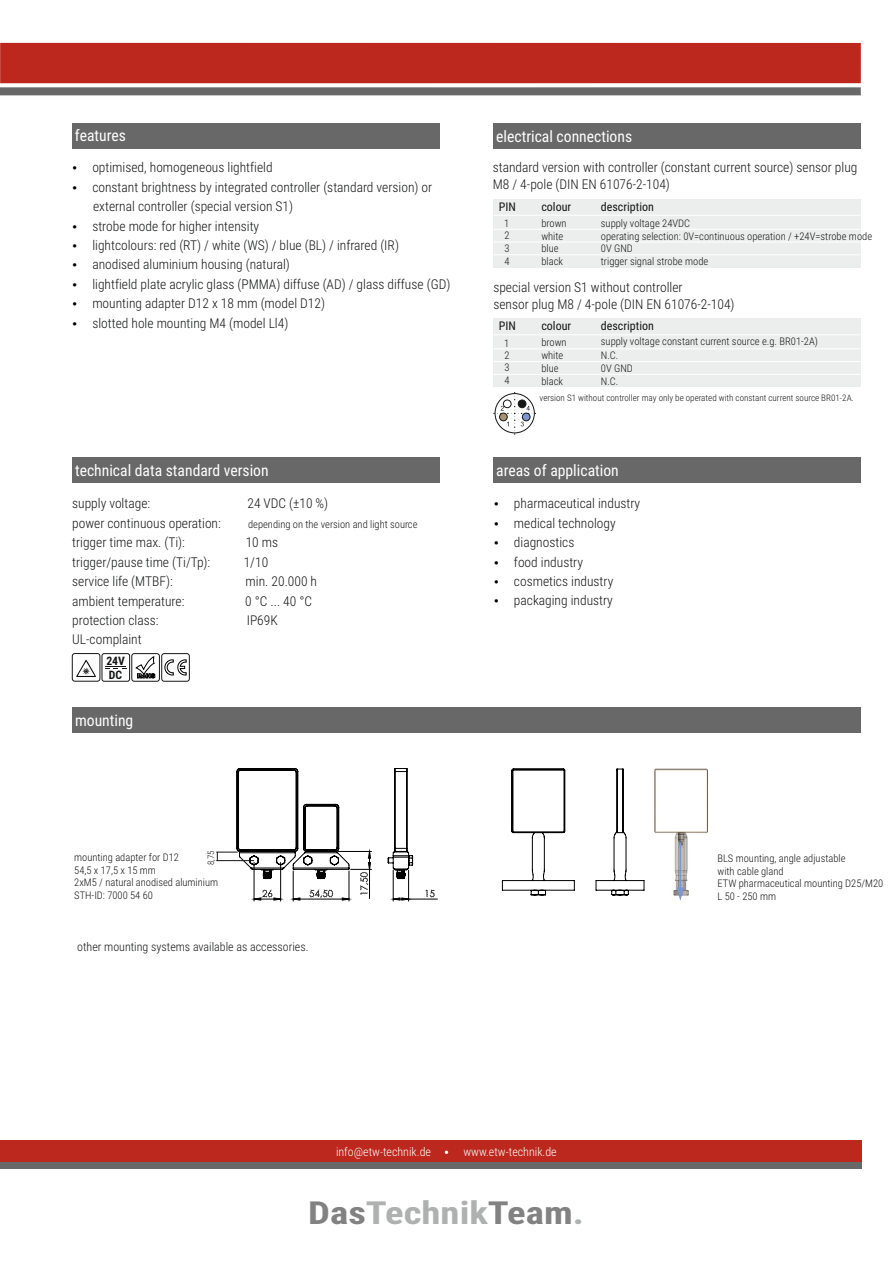
<style>
.page{position:relative;width:893px;height:1263px;background:#fff}
.page>*{position:absolute;margin:0;border:0;box-sizing:border-box;transform-origin:0 0}
.t1{font:700 31.8px "Roboto Condensed";color:#afb0b0;scale:1.22 1}
.t2{font:15.9px "Roboto Condensed";color:#fff}
.t3{font:300 13.5px/19.5px "Roboto Condensed";color:#151616}
.t4{font:300 12px "Roboto Condensed";color:#151616}
.t5{font:12px "Roboto Condensed";color:#151616}
.t6{font:300 12px "Roboto Condensed";color:#fff}
.t7{font:700 11.7px/13.8px "Roboto Condensed";color:#151616}
.t8{font:300 10.5px/12.6px "Roboto Condensed";color:#151616}
.t9{font:300 9px "Roboto Condensed";color:#151616}
.s1{color:#818281}
</style>
<div class="page">
<div style="left:0;top:1140px;width:861px;height:21px;background:#bc281d"></div>
<div style="left:0;top:1163px;width:861px;height:6px;background:#686868"></div>
<svg style="left:445px;top:1150px;width:3px;height:4px"></svg>
<hr style="left:254px;top:862px;width:1px;height:39px;background:#000">
<hr style="left:280px;top:862px;width:1px;height:39px;background:#000">
<hr style="left:293px;top:871px;width:1px;height:30px;background:#000">
<hr style="left:349px;top:871px;width:1px;height:30px;background:#000">
<hr style="left:393px;top:870px;width:1px;height:31px;background:#000">
<hr style="left:408px;top:870px;width:1px;height:31px;background:#000">
<svg style="left:393px;top:890px;width:44px;height:10px"></svg>
<svg style="left:388px;top:768px;width:25px;height:111px"></svg>
<svg style="left:216px;top:768px;width:156px;height:132px"></svg>
<svg style="left:502px;top:769px;width:73px;height:126px"></svg>
<svg style="left:596px;top:769px;width:48px;height:126px"></svg>
<img style="left:654px;top:768px;width:54px;height:128px">
<div style="left:72px;top:123px;width:367px;height:26px;background:#686868"></div>
<div style="left:72px;top:457px;width:367px;height:26px;background:#686868"></div>
<div style="left:493px;top:124px;width:368px;height:25px;background:#686868"></div>
<div style="left:493px;top:199px;width:368px;height:68px;background:#eceded"></div>
<hr style="left:493px;top:215px;width:368px;height:1px;background:#fff">
<hr style="left:493px;top:229px;width:368px;height:1px;background:#fff">
<hr style="left:493px;top:242px;width:368px;height:1px;background:#fff">
<hr style="left:493px;top:254px;width:368px;height:1px;background:#fff">
<div style="left:493px;top:319px;width:368px;height:68px;background:#eceded"></div>
<hr style="left:493px;top:334px;width:368px;height:1px;background:#fff">
<hr style="left:493px;top:348px;width:368px;height:1px;background:#fff">
<hr style="left:493px;top:361px;width:368px;height:1px;background:#fff">
<hr style="left:493px;top:374px;width:368px;height:1px;background:#fff">
<svg style="left:493px;top:392px;width:43px;height:43px"></svg>
<div style="left:0;top:43px;width:861px;height:40px;background:#bc281d"></div>
<div style="left:0;top:87px;width:861px;height:8px;background:#686868"></div>
<div style="left:72px;top:707px;width:789px;height:26px;background:#686868"></div>
<div style="left:493px;top:457px;width:368px;height:26px;background:#686868"></div>
<svg style="left:676px;top:843px;width:8px;height:58px"></svg>
<svg style="left:136px;top:656px;width:19px;height:22px"></svg>
<div style="left:132px;top:653px;width:28px;height:28px;border:1px solid #151616;border-radius:3px"></div>
<svg style="left:165px;top:659px;width:22px;height:16px"></svg>
<div style="left:162px;top:653px;width:28px;height:28px;border:1px solid #151616;border-radius:3px"></div>
<div style="left:102px;top:653px;width:28px;height:28px;border:1px solid #151616;border-radius:2px"></div>
<svg style="left:105px;top:666px;width:21px;height:3px"></svg>
<svg style="left:76px;top:660px;width:20px;height:17px"></svg>
<div style="left:72px;top:653px;width:28px;height:28px;border:1px solid #151616;border-radius:3px"></div>
<p class="t2" style="left:75px;top:129px;width:52px">features</p>
<p class="t3" style="left:92px;top:159px;width:341px">optimised, homogeneous lightfield<br>constant brightness by integrated controller (standard version) or external controller (special version S1)</p>
<p class="t3" style="left:92px;top:217px;width:168px">strobe mode for higher intensity</p>
<p class="t3" style="left:92px;top:256px;width:199px">anodised aluminium housing (natural)</p>
<p class="t3" style="left:92px;top:237px;width:308px">lightcolours: red (RT) / white (WS) / blue (BL) / infrared (IR)</p>
<p class="t3" style="left:92px;top:276px;width:359px">lightfield plate acrylic glass (PMMA) diffuse (AD) / glass diffuse (GD) mounting adapter D12 x 18 mm (model D12)<br>slotted hole mounting M4 (model Ll4)</p>
<p class="t2" style="left:75px;top:464px;width:195px">technical data standard version</p>
<p class="t3" style="left:72px;top:495px;width:80px">supply voltage:</p>
<p class="t3" style="left:247px;top:495px;width:82px">24 VDC (±10 %)</p>
<p class="t3" style="left:72px;top:534px;width:114px">trigger time max. (Ti):</p>
<p class="t3" style="left:246px;top:534px;width:34px">10 ms</p>
<p class="t3" style="left:72px;top:515px;width:150px">power continuous operation:</p>
<p class="t8" style="left:248px;top:519px;width:171px">depending on the version and light source</p>
<p class="t3" style="left:72px;top:553px;width:140px">trigger/pause time (Ti/Tp):</p>
<p class="t3" style="left:244px;top:553px;width:26px">1/10</p>
<p class="t3" style="left:72px;top:573px;width:102px">service life (MTBF):</p>
<p class="t3" style="left:246px;top:573px;width:73px">min. 20.000 h</p>
<p class="t3" style="left:72px;top:592px;width:114px">ambient temperature:</p>
<p class="t3" style="left:245px;top:592px;width:69px">0 °C ... 40 °C</p>
<p class="t3" style="left:72px;top:612px;width:88px">protection class:</p>
<p class="t3" style="left:247px;top:612px;width:33px">IP69K</p>
<p class="t3" style="left:72px;top:631px;width:71px">UL-complaint</p>
<p class="t7" style="left:106px;top:655px;width:20px">24V<br>DC</p>
<p class="t2" style="left:75px;top:714px;width:60px">mounting</p>
<p class="t2" style="left:496px;top:130px;width:137px">electrical connections</p>
<p class="t3" style="left:493px;top:161px;width:366px;line-height:16.2px">standard version with controller (constant current source) sensor plug<br>M8 / 4-pole (DIN EN 61076-2-104)</p>
<p class="t5" style="left:499px;top:202px;width:19px">PIN</p>
<p class="t5" style="left:541px;top:202px;width:31px">colour</p>
<p class="t5" style="left:601px;top:202px;width:55px">description</p>
<p class="t8" style="left:504px;top:218px;width:7px;text-align:justify">1<br>2<br>3<br>4</p>
<p class="t8" style="left:541px;top:218px;width:27px">brown white blue black</p>
<p class="t8" style="left:601px;top:218px;width:91px">supply voltage 24VDC</p>
<p class="t8" style="left:601px;top:231px;width:273px">operating selection: 0V=continuous operation / +24V=strobe mode<br>0V GND<br>trigger signal strobe mode</p>
<p class="t3" style="left:493px;top:279px;width:191px">special version S1 without controller</p>
<p class="t3" style="left:493px;top:295px;width:243px">sensor plug M8 / 4-pole (DIN EN 61076-2-104)</p>
<p class="t5" style="left:499px;top:321px;width:19px">PIN</p>
<p class="t5" style="left:541px;top:321px;width:31px">colour</p>
<p class="t5" style="left:601px;top:321px;width:55px">description</p>
<p class="t8" style="left:504px;top:338px;width:7px;text-align:justify">1<br>2<br>3<br>4</p>
<p class="t8" style="left:541px;top:337px;width:27px">brown white blue black</p>
<p class="t8" style="left:601px;top:336px;width:219px">supply voltage constant current source e.g. BR01-2A)</p>
<p class="t8" style="left:601px;top:350px;width:34px">N.C.<br>0V GND<br>N.C.</p>
<p class="t9" style="left:539px;top:394px;width:316px">version S1 without controller may only be operated with constant current source BR01-2A.</p>
<p class="t2" style="left:496px;top:464px;width:124px">areas of application</p>
<p class="t3" style="left:514px;top:514px;width:103px">medical technology</p>
<p class="t3" style="left:514px;top:553px;width:71px">food industry</p>
<p class="t3" style="left:514px;top:495px;width:128px">pharmaceutical industry</p>
<p class="t3" style="left:514px;top:534px;width:62px">diagnostics</p>
<p class="t3" style="left:514px;top:573px;width:101px">cosmetics industry</p>
<p class="t3" style="left:514px;top:592px;width:100px">packaging industry</p>
<p class="t9" style="left:207px;top:865px;width:16px;rotate:-90deg">8,75</p>
<p class="t8" style="left:74px;top:852px;width:145px">mounting adapter for D12<br>54,5 x 17,5 x 15 mm<br>2xM5 / natural anodised aluminium<br>STH-ID: 7000 54 60</p>
<p class="t4" style="left:77px;top:941px;width:233px">other mounting systems available as accessories.</p>
<p class="t8" style="left:717px;top:853px;width:167px">BLS mounting, angle adjustable<br>with cable gland<br>ETW pharmaceutical mounting D25/M20<br>L 50 - 250 mm</p>
<p class="t6" style="left:336px;top:1147px;width:97px">info@etw-technik.de</p>
<p class="t6" style="left:463px;top:1147px;width:95px">www.etw-technik.de</p>
<h1 class="t1" style="left:308px;top:1200px;width:227px"><span class="s1">Das</span>Technik<span class="s1">Team</span>.</h1>
</div>
